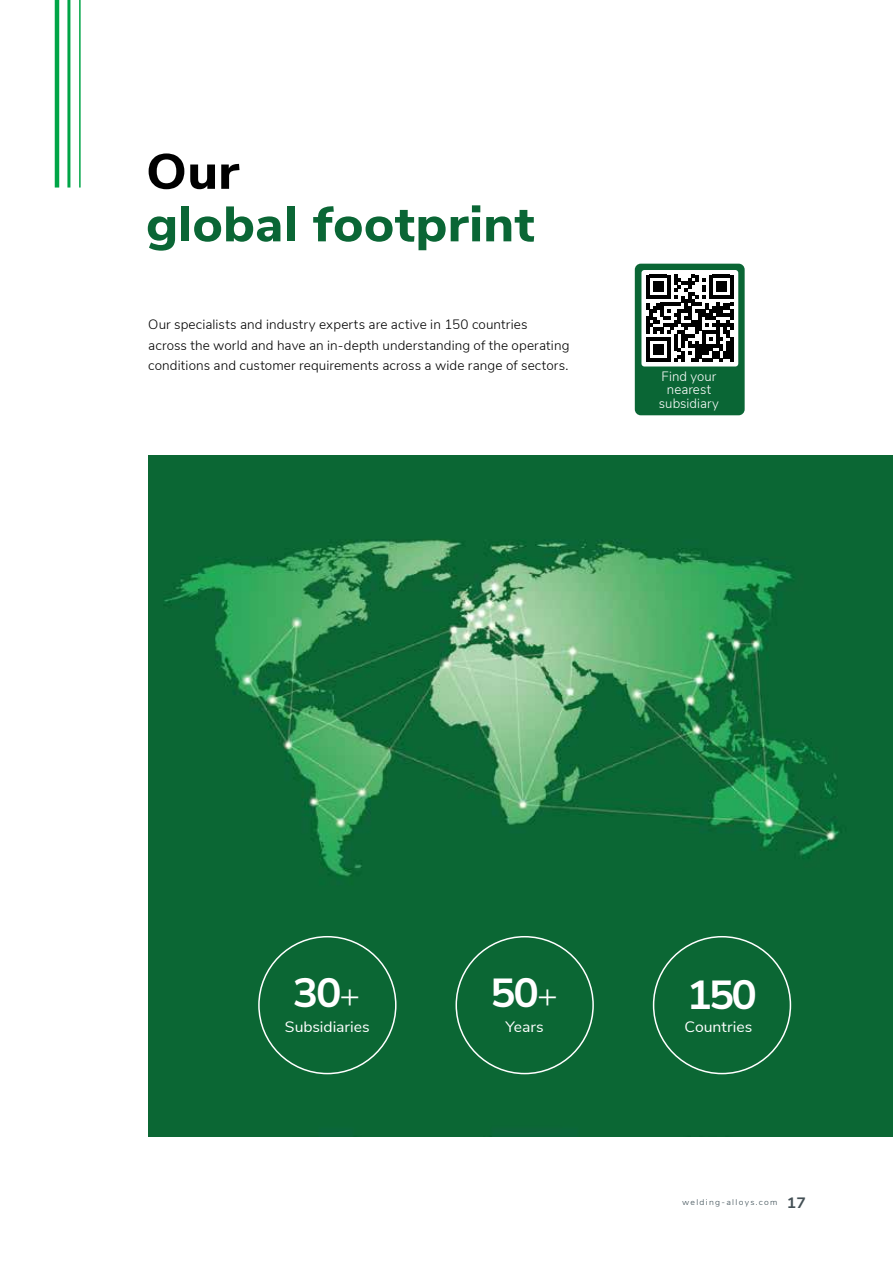
<style>
.page{position:relative;width:893px;height:1263px;background:#fff}
.page>*{position:absolute;margin:0;border:0;box-sizing:border-box;transform-origin:0 0}
.t1{font:800 49.5px "Nunito Sans";letter-spacing:.005em;color:#0a6635;scale:1.05 1}
.t2{font:800 49.5px "Nunito Sans";color:#000;scale:1.05 1}
.t3{font:700 40.5px "Nunito Sans";letter-spacing:-.055em;color:#fff;scale:1.05 1}
.t4{font:15px "Nunito Sans";color:#fff;scale:1.05 1}
.t5{font:300 13.5px/20.2px "Nunito Sans";letter-spacing:.01em;color:#000}
.t6{font:300 13.5px/13.6px "Nunito Sans";letter-spacing:.005em;color:#fff;text-align:center}
.t7{font:300 8.25px "Nunito Sans";letter-spacing:.15em;color:#3d4e55;scale:1.05 1}
.s1{font-weight:300;font-size:33px}
.s2{font-weight:700;font-size:15px;color:#445055}
</style>
<div class="page">
<hr style="left:55px;top:0;width:4px;height:188px;background:#00a547">
<hr style="left:67px;top:0;width:3px;height:188px;background:#00a547">
<hr style="left:79px;top:0;width:2px;height:188px;background:#00a547">
<div style="left:635px;top:264px;width:110px;height:151px;background:#0a6635;border-radius:6px"></div>
<div style="left:641px;top:270px;width:97px;height:96px;background:#fff;border-radius:3px"></div>
<svg style="left:646px;top:275px;width:87px;height:87px"></svg>
<img style="left:148px;top:455px;width:745px;height:682px">
<h1 class="t2" style="left:146px;top:135px;width:90px">Our</h1>
<h1 class="t1" style="left:146px;top:188px;width:372px">global footprint</h1>
<p class="t5" style="left:148px;top:314px;width:423px">Our specialists and industry experts are active in 150 countries across the world and have an in-depth understanding of the operating conditions and customer requirements across a wide range of sectors.</p>
<p class="t6" style="left:659px;top:368px;width:62px">Find your nearest subsidiary</p>
<h2 class="t3" style="left:293px;top:964px;width:66px">30<span class="s1">+</span></h2>
<p class="t4" style="left:285px;top:1016px;width:82px">Subsidiaries</p>
<h2 class="t3" style="left:490px;top:964px;width:66px">50<span class="s1">+</span></h2>
<p class="t4" style="left:506px;top:1016px;width:38px">Years</p>
<h2 class="t3" style="left:687px;top:966px;width:68px">150</h2>
<p class="t4" style="left:684px;top:1016px;width:66px">Countries</p>
<p class="t7" style="left:682px;top:1196px;width:119px">welding-alloys.com <span class="s2">17</span></p>
</div>
